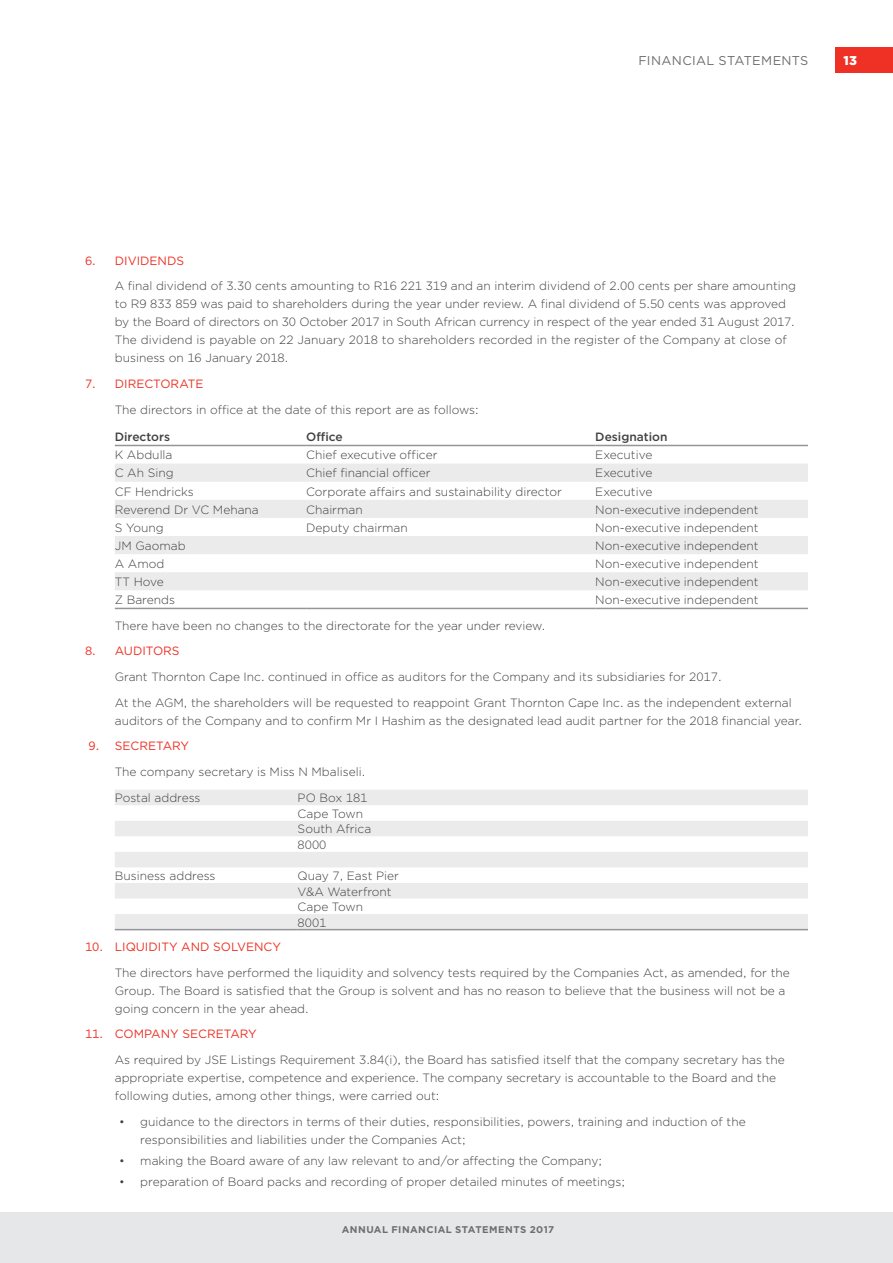
<style>
.page{position:relative;width:893px;height:1263px;background:#fff}
.page>*{position:absolute;margin:0;border:0;box-sizing:border-box;transform-origin:0 0}
.t1{font:12.75px "Gotham";letter-spacing:.025em;color:#6d6e71}
.t2{font:900 12.75px "Gotham";color:#fff}
.t3{font:300 12px/18px "Gotham";color:#414042}
.t4{font:12px "Gotham";color:#ee3124}
.t5{font:500 12px "Gotham";color:#414042}
.t6{font:700 9.75px "Gotham";letter-spacing:.045em;color:#6d6e71}
</style>
<div class="page">
<div style="left:0;top:1212px;width:893px;height:51px;background:#e6e7e8"></div>
<div style="left:835px;top:47px;width:58px;height:25px;background:#ee3124"></div>
<svg style="left:115px;top:464px;width:693px;height:126px;fill:#ebebec"></svg>
<hr style="left:115px;top:445px;width:191px;height:1px;background:#939598">
<hr style="left:306px;top:445px;width:289px;height:1px;background:#939598">
<hr style="left:595px;top:445px;width:213px;height:1px;background:#939598">
<hr style="left:115px;top:608px;width:191px;height:1px;background:#939598">
<hr style="left:306px;top:608px;width:289px;height:1px;background:#939598">
<hr style="left:595px;top:608px;width:213px;height:1px;background:#939598">
<div style="left:115px;top:790px;width:693px;height:15px;background:#ebebec"></div>
<svg style="left:115px;top:821px;width:693px;height:108px;fill:#ebebec"></svg>
<hr style="left:115px;top:929px;width:183px;height:1px;background:#939598">
<hr style="left:298px;top:929px;width:510px;height:1px;background:#939598">
<p class="t1" style="left:638px;top:52px;width:172px">FINANCIAL STATEMENTS</p>
<p class="t2" style="left:843px;top:51px;width:15px">13</p>
<p class="t4" style="left:85px;top:253px;width:100px">6. DIVIDENDS</p>
<p class="t3" style="left:115px;top:277px;width:683px">A final dividend of 3.30 cents amounting to R16 221 319 and an interim dividend of 2.00 cents per share amounting to R9 833 859 was paid to shareholders during the year under review. A final dividend of 5.50 cents was approved by the Board of directors on 30 October 2017 in South African currency in respect of the year ended 31 August 2017.<br>The dividend is payable on 22 January 2018 to shareholders recorded in the register of the Company at close of business on 16 January 2018.</p>
<p class="t4" style="left:85px;top:376px;width:120px">7. DIRECTORATE</p>
<p class="t3" style="left:115px;top:400px;width:365px">The directors in office at the date of this report are as follows:</p>
<p class="t5" style="left:115px;top:429px;width:57px">Directors</p>
<p class="t5" style="left:306px;top:429px;width:38px">Office</p>
<p class="t5" style="left:595px;top:429px;width:74px">Designation</p>
<p class="t3" style="left:115px;top:446px;width:59px">K Abdulla</p>
<p class="t3" style="left:306px;top:446px;width:133px">Chief executive officer</p>
<p class="t3" style="left:595px;top:446px;width:59px">Executive</p>
<p class="t3" style="left:115px;top:464px;width:60px">C Ah Sing</p>
<p class="t3" style="left:306px;top:464px;width:126px">Chief financial officer</p>
<p class="t3" style="left:595px;top:464px;width:59px">Executive</p>
<p class="t3" style="left:115px;top:482px;width:80px">CF Hendricks</p>
<p class="t3" style="left:306px;top:482px;width:257px">Corporate affairs and sustainability director</p>
<p class="t3" style="left:595px;top:482px;width:59px">Executive</p>
<p class="t3" style="left:115px;top:500px;width:146px">Reverend Dr VC Mehana</p>
<p class="t3" style="left:306px;top:500px;width:58px">Chairman</p>
<p class="t3" style="left:595px;top:500px;width:165px">Non-executive independent</p>
<p class="t3" style="left:115px;top:518px;width:50px">S Young</p>
<p class="t3" style="left:306px;top:518px;width:103px">Deputy chairman</p>
<p class="t3" style="left:595px;top:518px;width:165px">Non-executive independent</p>
<p class="t3" style="left:115px;top:536px;width:72px">JM Gaomab</p>
<p class="t3" style="left:595px;top:536px;width:165px">Non-executive independent</p>
<p class="t3" style="left:115px;top:554px;width:51px">A Amod</p>
<p class="t3" style="left:595px;top:554px;width:165px">Non-executive independent</p>
<p class="t3" style="left:115px;top:572px;width:50px">TT Hove</p>
<p class="t3" style="left:595px;top:572px;width:165px">Non-executive independent</p>
<p class="t3" style="left:115px;top:591px;width:62px">Z Barends</p>
<p class="t3" style="left:595px;top:591px;width:165px">Non-executive independent</p>
<p class="t3" style="left:115px;top:616px;width:432px">There have been no changes to the directorate for the year under review.</p>
<p class="t4" style="left:85px;top:643px;width:96px">8. AUDITORS</p>
<p class="t3" style="left:115px;top:664px;width:678px;line-height:25.7px">Grant Thornton Cape Inc. continued in office as auditors for the Company and its subsidiaries for 2017.<br>At the AGM, the shareholders will be requested to reappoint Grant Thornton Cape Inc. as the independent external</p>
<p class="t3" style="left:115px;top:711px;width:689px">auditors of the Company and to confirm Mr I Hashim as the designated lead audit partner for the 2018 financial year.</p>
<p class="t4" style="left:89px;top:738px;width:102px">9. SECRETARY</p>
<p class="t3" style="left:115px;top:758px;width:252px;line-height:26.2px">The company secretary is Miss N Mbaliseli.<br>Postal address</p>
<p class="t3" style="left:298px;top:790px;width:75px;line-height:15.6px">PO Box 181<br>Cape Town<br>South Africa<br>8000</p>
<p class="t3" style="left:115px;top:866px;width:102px">Business address</p>
<p class="t3" style="left:298px;top:868px;width:103px;line-height:15.6px">Quay 7, East Pier<br>V&amp;A Waterfront<br>Cape Town<br>8001</p>
<p class="t4" style="left:85px;top:939px;width:197px">10. LIQUIDITY AND SOLVENCY</p>
<p class="t3" style="left:115px;top:963px;width:676px">The directors have performed the liquidity and solvency tests required by the Companies Act, as amended, for the<br>Group. The Board is satisfied that the Group is solvent and has no reason to believe that the business will not be a going concern in the year ahead.</p>
<p class="t4" style="left:85px;top:1026px;width:173px">11. COMPANY SECRETARY</p>
<p class="t3" style="left:115px;top:1050px;width:671px">As required by JSE Listings Requirement 3.84(i), the Board has satisfied itself that the company secretary has the appropriate expertise, competence and experience. The company secretary is accountable to the Board and the following duties, among other things, were carried out:</p>
<p class="t3" style="left:140px;top:1112px;width:607px;text-indent:-21px">• guidance to the directors in terms of their duties, responsibilities, powers, training and induction of the responsibilities and liabilities under the Companies Act;</p>
<p class="t3" style="left:119px;top:1151px;width:484px">• making the Board aware of any law relevant to and/or affecting the Company;</p>
<p class="t3" style="left:119px;top:1173px;width:507px">• preparation of Board packs and recording of proper detailed minutes of meetings;</p>
<p class="t6" style="left:342px;top:1222px;width:214px">ANNUAL FINANCIAL STATEMENTS 2017</p>
</div>
